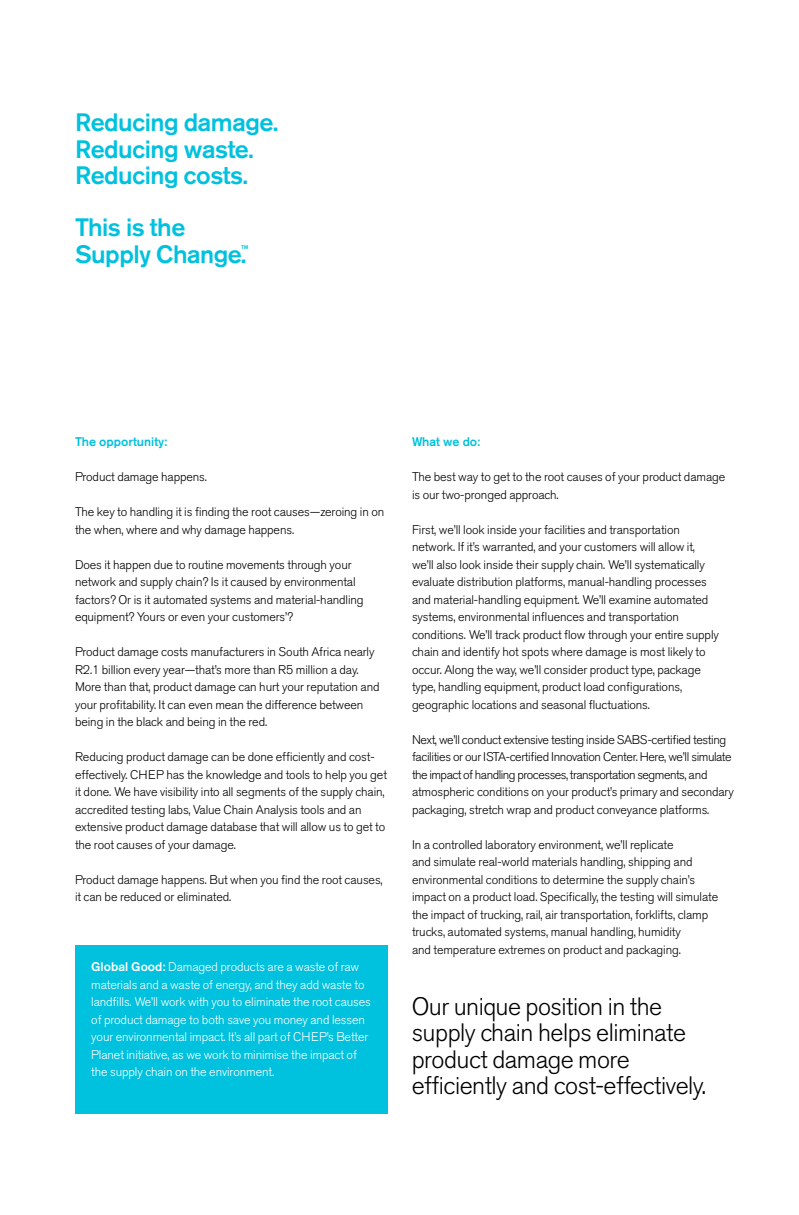
<style>
.page{position:relative;width:799px;height:1215px;background:#fff}
.page>*{position:absolute;margin:0;border:0;box-sizing:border-box;transform-origin:0 0}
.t1{font:300 25px/26.2px "Akzidenz Grotesk Pro";letter-spacing:-.02em;color:#000}
.t2{font:500 25px/26.2px "Akzidenz Grotesk Pro";letter-spacing:-.02em;color:#00c1de}
.t3{font:300 12.5px/17.5px "Akzidenz Grotesk Pro";letter-spacing:-.01em;color:#000}
.t4{font:300 12.5px/17.5px "Akzidenz Grotesk Pro";letter-spacing:-.01em;color:#fff}
.t5{font:300 12.5px/17.5px "Akzidenz Grotesk Pro";letter-spacing:-.03em;color:#000}
.t6{font:500 12.5px "Akzidenz Grotesk Pro";color:#00c1de}
.t7{font:500 10.88px "Akzidenz Grotesk Pro";color:#00c1de}
.s1{font-weight:500}
</style>
<div class="page">
<div style="left:75px;top:945px;width:312px;height:168px;background:#00c1de"></div>
<h1 class="t2" style="left:75px;top:109px;width:205px">Reducing damage.<br>Reducing waste.<br>Reducing costs.</h1>
<h1 class="t2" style="left:75px;top:214px;width:173px">This is the<br>Supply Change.</h1>
<p class="t7" style="left:241px;top:242px;width:9px">™</p>
<p class="t6" style="left:75px;top:434px;width:94px">The opportunity:</p>
<p class="t3" style="left:75px;top:468px;width:133px">Product damage happens.</p>
<p class="t3" style="left:75px;top:503px;width:311px">The key to handling it is finding the root causes—zeroing in on the when, where and why damage happens.</p>
<p class="t3" style="left:75px;top:556px;width:290px">Does it happen due to routine movements through your network and supply chain? Is it caused by environmental factors? Or is it automated systems and material-handling equipment? Yours or even your customers’?</p>
<p class="t3" style="left:75px;top:643px;width:306px">Product damage costs manufacturers in South Africa nearly R2.1 billion every year—that’s more than R5 million a day.<br>More than that, product damage can hurt your reputation and your profitability. It can even mean the difference between being in the black and being in the red.</p>
<p class="t3" style="left:75px;top:748px;width:313px">Reducing product damage can be done efficiently and cost&shy;effectively. CHEP has the knowledge and tools to help you get it done. We have visibility into all segments of the supply chain, accredited testing labs, Value Chain Analysis tools and an extensive product damage database that will allow us to get to the root causes of your damage.</p>
<p class="t3" style="left:75px;top:871px;width:309px">Product damage happens. But when you find the root causes, it can be reduced or eliminated.</p>
<p class="t4" style="left:91px;top:958px;width:281px"><span class="s1">Global Good:</span> Damaged products are a waste of raw materials and a waste of energy, and they add waste to landfills. We’ll work with you to eliminate the root causes of product damage to both save you money and lessen your environmental impact. It’s all part of CHEP’s Better Planet initiative, as we work to minimise the impact of the supply chain on the environment.</p>
<p class="t6" style="left:412px;top:434px;width:70px">What we do:</p>
<p class="t3" style="left:412px;top:468px;width:315px">The best way to get to the root causes of your product damage is our two-pronged approach.</p>
<p class="t3" style="left:412px;top:521px;width:308px">First, we’ll look inside your facilities and transportation network. If it’s warranted, and your customers will allow it, we’ll also look inside their supply chain. We’ll systematically evaluate distribution platforms, manual-handling processes and material-handling equipment. We’ll examine automated systems, environmental influences and transportation conditions. We’ll track product flow through your entire supply chain and identify hot spots where damage is most likely to occur. Along the way, we’ll consider product type, package type, handling equipment, product load configurations, geographic locations and seasonal fluctuations.</p>
<p class="t5" style="left:412px;top:731px;width:323px">Next, we’ll conduct extensive testing inside SABS-certified testing facilities or our ISTA-certified Innovation Center. Here, we’ll simulate the impact of handling processes, transportation segments, and atmospheric conditions on your product’s primary and secondary packaging, stretch wrap and product conveyance platforms.</p>
<p class="t3" style="left:412px;top:836px;width:308px">In a controlled laboratory environment, we’ll replicate<br>and simulate real-world materials handling, shipping and environmental conditions to determine the supply chain’s impact on a product load. Specifically, the testing will simulate the impact of trucking, rail, air transportation, forklifts, clamp trucks, automated systems, manual handling, humidity<br>and temperature extremes on product and packaging.</p>
<h1 class="t1" style="left:412px;top:993px;width:296px">Our unique position in the supply chain helps eliminate product damage more efficiently and cost-effectively.</h1>
</div>
